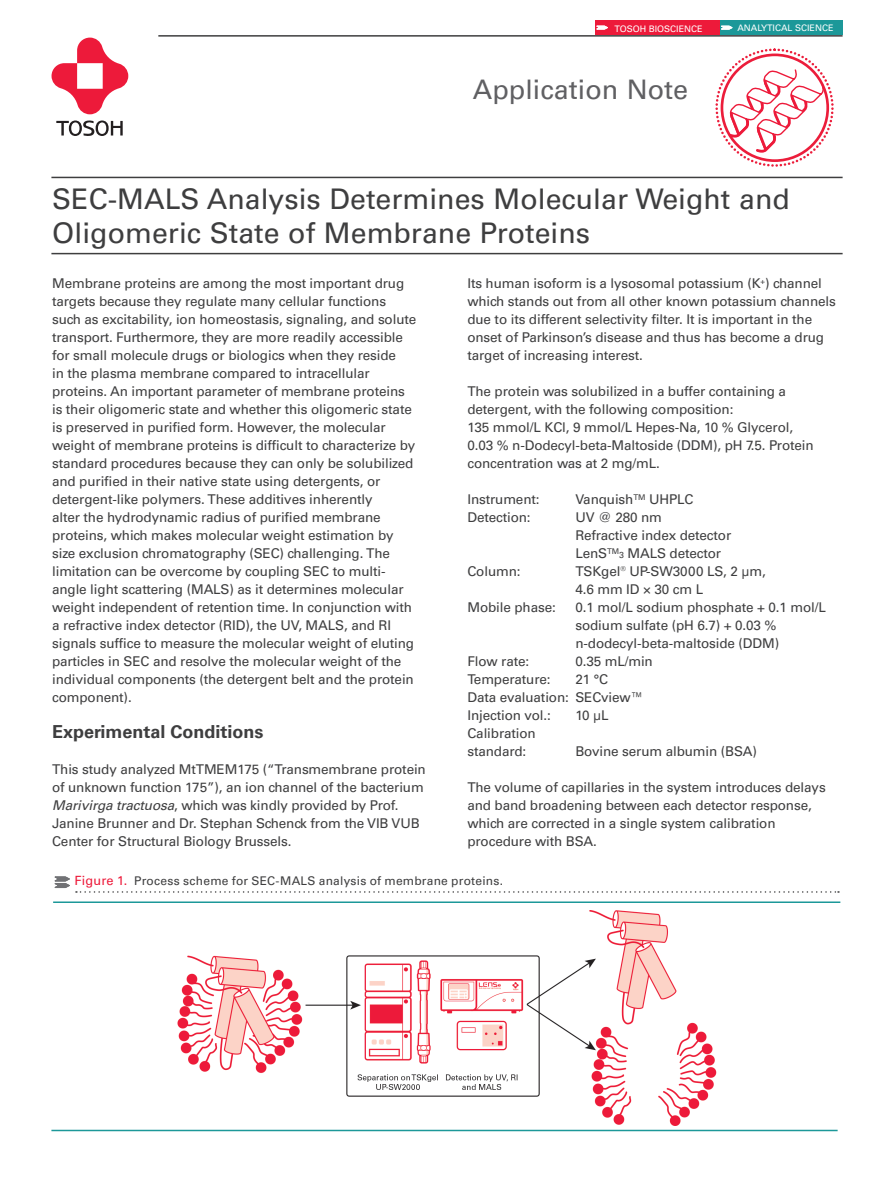
<style>
.page{position:relative;width:893px;height:1188px;background:#fff}
.page>*{position:absolute;margin:0;border:0;box-sizing:border-box;transform-origin:0 0}
.t1{font:28.5px/34.5px "Univers LT Pro 55 Roman";color:#3e3e3f}
.t2{font:27px "Univers LT Pro 55 Roman";color:#606063}
.t3{font:700 18px "Univers LT Pro 65";color:#3e3e3f}
.t4{font:13.5px/18px "Univers LT Pro 55 Roman";letter-spacing:-.01em;color:#3e3e3f}
.t5{font:12px "Univers LT Pro 55 Roman";letter-spacing:.02em;color:#3e3e3f}
.t6{font:9px "Univers LT Pro 55 Roman";color:#fff}
.s1{font-family:"Univers LT Pro 55";font-style:italic}
.s2{font-size:8.7px}
.s3{font-size:12.75px;color:#ed1a3a}
</style>
<div class="page">
<div style="left:719px;top:21px;width:124px;height:14px;background:#1c9899"></div>
<hr style="left:158px;top:35px;width:685px;height:2px;background:#3e3e3f">
<hr style="left:51px;top:177px;width:792px;height:1px;background:#3e3e3f">
<svg style="left:721px;top:26px;width:11px;height:3px"></svg>
<div style="left:595px;top:21px;width:124px;height:14px;background:#ed1a3a"></div>
<svg style="left:597px;top:26px;width:11px;height:3px"></svg>
<svg style="left:52px;top:38px;width:76px;height:98px"></svg>
<hr style="left:51px;top:253px;width:792px;height:1px;background:#3e3e3f">
<svg style="left:55px;top:877px;width:15px;height:11px"></svg>
<svg style="left:76px;top:891px;width:763px;height:2px"></svg>
<hr style="left:53px;top:901px;width:787px;height:2px;background:#1c9899">
<img style="left:177px;top:911px;width:540px;height:215px">
<hr style="left:51px;top:1130px;width:787px;height:1px;background:#1c9899">
<div style="left:721px;top:54px;width:108px;height:108px;border:3px solid #ec1d3b;border-radius:50%"></div>
<div style="left:715px;top:48px;width:119px;height:119px;border:3px dashed #ec1d3b;border-radius:50%"></div>
<svg style="left:728px;top:68px;width:97px;height:87px"></svg>
<p class="t6" style="left:615px;top:22px;width:90px">TOSOH BIOSCIENCE</p>
<h2 class="t2" style="left:473px;top:71px;width:217px">Application Note</h2>
<p class="t6" style="left:737px;top:22px;width:98px">ANALYTICAL SCIENCE</p>
<h1 class="t1" style="left:52px;top:180px;width:739px">SEC-MALS Analysis Determines Molecular Weight and<br>Oligomeric State of Membrane Proteins</h1>
<p class="t4" style="left:52px;top:274px;width:366px">Membrane proteins are among the most important drug targets because they regulate many cellular functions such as excitability, ion homeostasis, signaling, and solute transport. Furthermore, they are more readily accessible for small molecule drugs or biologics when they reside<br>in the plasma membrane compared to intracellular proteins. An important parameter of membrane proteins is their oligomeric state and whether this oligomeric state is preserved in purified form. However, the molecular weight of membrane proteins is difficult to characterize by standard procedures because they can only be solubilized and purified in their native state using detergents, or detergent-like polymers. These additives inherently<br>alter the hydrodynamic radius of purified membrane proteins, which makes molecular weight estimation by size exclusion chromatography (SEC) challenging. The limitation can be overcome by coupling SEC to multi&shy;angle light scattering (MALS) as it determines molecular weight independent of retention time. In conjunction with a refractive index detector (RID), the UV, MALS, and RI signals suffice to measure the molecular weight of eluting particles in SEC and resolve the molecular weight of the individual components (the detergent belt and the protein component).</p>
<h3 class="t3" style="left:52px;top:719px;width:213px">Experimental Conditions</h3>
<p class="t4" style="left:52px;top:760px;width:375px">This study analyzed MtTMEM175 (“Transmembrane protein of unknown function 175”), an ion channel of the bacterium <span class="s1">Marivirga tractuosa</span>, which was kindly provided by Prof.<br>Janine Brunner and Dr. Stephan Schenck from the VIB VUB Center for Structural Biology Brussels.</p>
<p class="t4" style="left:467px;top:274px;width:370px">Its human isoform is a lysosomal potassium (K<sup>+</sup>) channel which stands out from all other known potassium channels due to its different selectivity filter. It is important in the onset of Parkinson’s disease and thus has become a drug target of increasing interest.</p>
<p class="t4" style="left:467px;top:382px;width:348px">The protein was solubilized in a buffer containing a detergent, with the following composition:<br>135 mmol/L KCl, 9 mmol/L Hepes-Na, 10 % Glycerol, 0.03 % n-Dodecyl-beta-Maltoside (DDM), pH 7.5. Protein concentration was at 2 mg/mL.</p>
<p class="t4" style="left:467px;top:490px;width:74px">Instrument:</p>
<p class="t4" style="left:575px;top:490px;width:120px">Vanquish<sup>TM</sup> UHPLC</p>
<p class="t4" style="left:467px;top:508px;width:65px">Detection:</p>
<p class="t4" style="left:575px;top:508px;width:157px">UV @ 280 nm<br>Refractive index detector<br>LenS<sup>TM</sup><span class="s2">3</span> MALS detector</p>
<p class="t4" style="left:467px;top:562px;width:55px">Column:</p>
<p class="t4" style="left:575px;top:562px;width:192px">TSKgel® UP-SW3000 LS, 2 μm,<br>4.6 mm ID × 30 cm L</p>
<p class="t4" style="left:467px;top:598px;width:90px">Mobile phase:</p>
<p class="t4" style="left:575px;top:598px;width:252px">0.1 mol/L sodium phosphate + 0.1 mol/L sodium sulfate (pH 6.7) + 0.03 % n-dodecyl-beta-maltoside (DDM)</p>
<p class="t4" style="left:467px;top:652px;width:63px">Flow rate:</p>
<p class="t4" style="left:575px;top:652px;width:79px">0.35 mL/min</p>
<p class="t4" style="left:467px;top:670px;width:85px">Temperature:</p>
<p class="t4" style="left:467px;top:670px;width:178px;text-indent:108px">21 °C<br>Data evaluation: SECview™<br>Injection vol.:</p>
<p class="t4" style="left:575px;top:706px;width:35px">10 µL</p>
<p class="t4" style="left:467px;top:724px;width:70px">Calibration standard:</p>
<p class="t4" style="left:575px;top:742px;width:183px">Bovine serum albumin (BSA)</p>
<p class="t4" style="left:467px;top:778px;width:360px">The volume of capillaries in the system introduces delays and band broadening between each detector response, which are corrected in a single system calibration procedure with BSA.</p>
<p class="t5" style="left:75px;top:873px;width:430px"><span class="s3">Figure 1.</span> Process scheme for SEC-MALS analysis of membrane proteins.</p>
</div>
